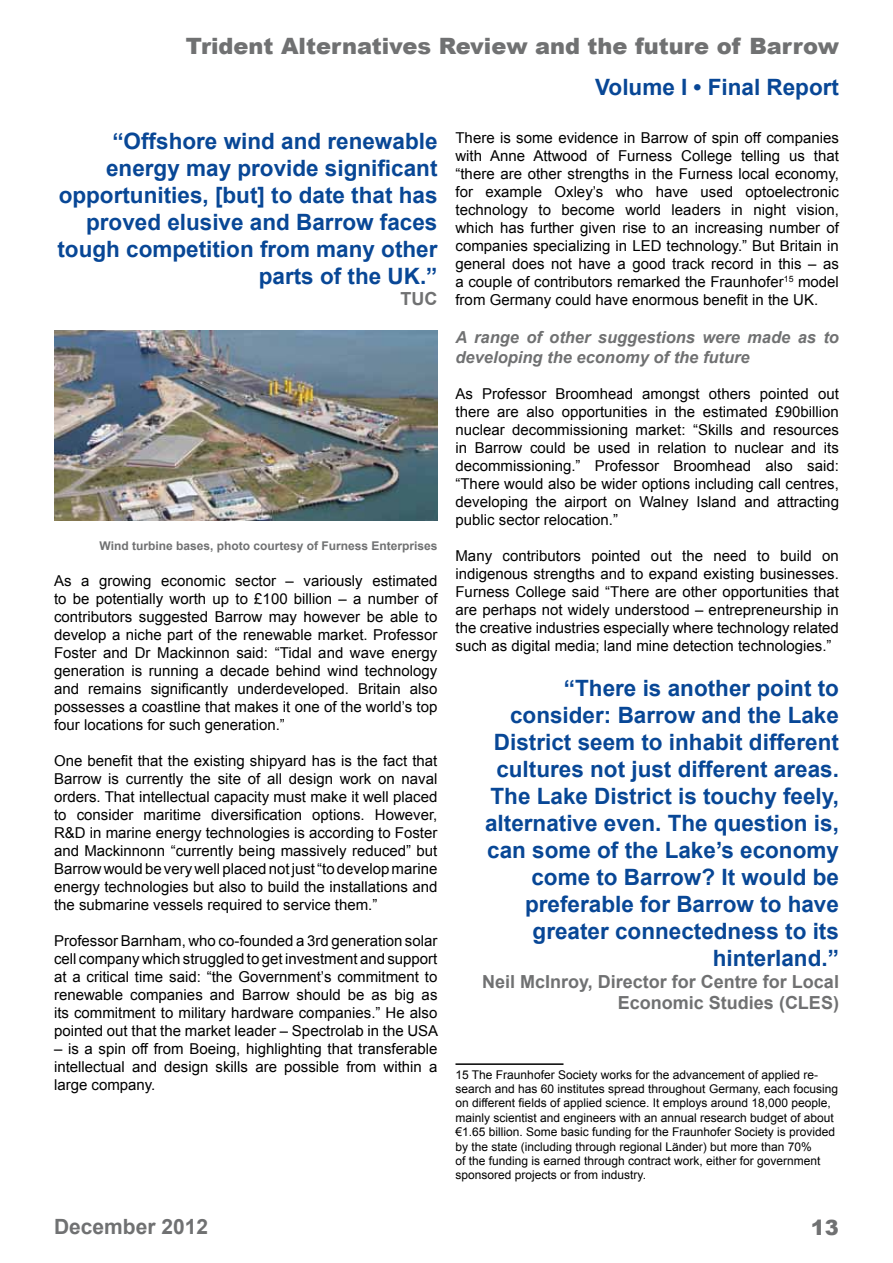
<style>
.page{position:relative;width:893px;height:1263px;background:#fff}
.page>*{position:absolute;margin:0;border:0;box-sizing:border-box;transform-origin:0 0}
.t1{font:700 22.5px/27px "Arial";color:#084796;text-align:right}
.t2{font:900 22.5px "Arial";color:#707172}
.t3{font:700 21px "Arial";color:#707172}
.t4{font:900 21px "Arial";color:#707172}
.t5{font:700 18px/21.6px "Arial";color:#707172}
.t6{font:italic 700 16.5px/19.8px "Arial";color:#707172}
.t7{font:15px/18px "Arial";color:#000;text-align:justify}
.t8{font:12px/14.4px "Arial";color:#000}
.t9{font:700 12px "Arial";color:#707172}
</style>
<div class="page">
<img style="left:54px;top:331px;width:383px;height:189px">
<hr style="left:455px;top:1063px;width:108px;height:2px;background:#000">
<h1 class="t2" style="left:186px;top:30px;width:655px">Trident Alternatives Review and the future of Barrow</h1>
<h1 class="t1" style="left:595px;top:74px;width:245px">Volume I • Final Report</h1>
<h1 class="t1" style="left:57px;top:128px;width:382px">“Offshore wind and renewable energy may provide significant opportunities, [but] to date that has proved elusive and Barrow faces tough competition from many other parts of the UK.”</h1>
<p class="t5" style="left:400px;top:289px;width:13px">TUC</p>
<p class="t9" style="left:100px;top:538px;width:339px">Wind turbine bases, photo courtesy of Furness Enterprises</p>
<p class="t7" style="left:54px;top:572px;width:385px">As a growing economic sector – variously estimated to be potentially worth up to £100 billion – a number of contributors suggested Barrow may however be able to develop a niche part of the renewable market. Professor Foster and Dr Mackinnon said: “Tidal and wave energy generation is running a decade behind wind technology and remains significantly underdeveloped. Britain also possesses a coastline that makes it one of the world’s top four locations for such generation.”</p>
<p class="t7" style="left:54px;top:752px;width:385px">One benefit that the existing shipyard has is the fact that Barrow is currently the site of all design work on naval orders. That intellectual capacity must make it well placed to consider maritime diversification options. However, R&amp;D in marine energy technologies is according to Foster and Mackinnonn “currently being massively reduced” but Barrow would be very well placed not just “to develop marine energy technologies but also to build the installations and the submarine vessels required to service them.”</p>
<p class="t7" style="left:54px;top:932px;width:386px">Professor Barnham, who co-founded a 3rd generation solar cell company which struggled to get investment and support at a critical time said: “the Government’s commitment to renewable companies and Barrow should be as big as its commitment to military hardware companies.” He also pointed out that the market leader – Spectrolab in the USA</p>
<p class="t7" style="left:54px;top:1040px;width:385px">– is a spin off from Boeing, highlighting that transferable intellectual and design skills are possible from within a large company.</p>
<p class="t7" style="left:455px;top:129px;width:385px">There is some evidence in Barrow of spin off companies with Anne Attwood of Furness College telling us that “there are other strengths in the Furness local economy, for example Oxley’s who have used optoelectronic technology to become world leaders in night vision, which has further given rise to an increasing number of companies specializing in LED technology.” But Britain in general does not have a good track record in this – as a couple of contributors remarked the Fraunhofer<sup>15</sup> model from Germany could have enormous benefit in the UK.</p>
<p class="t6" style="left:455px;top:328px;width:385px">A range of other suggestions were made as to developing the economy of the future</p>
<p class="t7" style="left:455px;top:385px;width:385px">As Professor Broomhead amongst others pointed out there are also opportunities in the estimated £90billion nuclear decommissioning market: “Skills and resources in Barrow could be used in relation to nuclear and its decommissioning.” Professor Broomhead also said: “There would also be wider options including call centres, developing the airport on Walney Island and attracting public sector relocation.”</p>
<p class="t7" style="left:455px;top:547px;width:385px">Many contributors pointed out the need to build on indigenous strengths and to expand existing businesses.<br>Furness College said “There are other opportunities that are perhaps not widely understood – entrepreneurship in the creative industries especially where technology related such as digital media; land mine detection technologies.”</p>
<p class="t1" style="left:485px;top:675px;width:355px">“There is another point to consider: Barrow and the Lake<br>District seem to inhabit different cultures not just different areas.<br>The Lake District is touchy feely, alternative even. The question is, can some of the Lake’s economy come to Barrow? It would be preferable for Barrow to have greater connectedness to its hinterland.”</p>
<p class="t5" style="left:618px;top:971px;width:223px;text-indent:-136px">Neil McInroy, Director for Centre for Local<br>Economic Studies (CLE</p>
<p class="t5" style="left:821px;top:993px;width:20px">S)</p>
<p class="t8" style="left:455px;top:1067px;width:384px">15 The Fraunhofer Society works for the advancement of applied re&shy;search and has 60 institutes spread throughout Germany, each focusing on different fields of applied science. It employs around 18,000 people, mainly scientist and engineers with an annual research budget of about €1.65 billion. Some basic funding for the Fraunhofer Society is provided by the state (including through regional Länder) but more than 70%<br>of the funding is earned through contract work, either for government sponsored projects or from industry.</p>
<h2 class="t3" style="left:54px;top:1212px;width:156px">December 2012</h2>
<h2 class="t4" style="left:811px;top:1212px;width:30px">13</h2>
</div>
